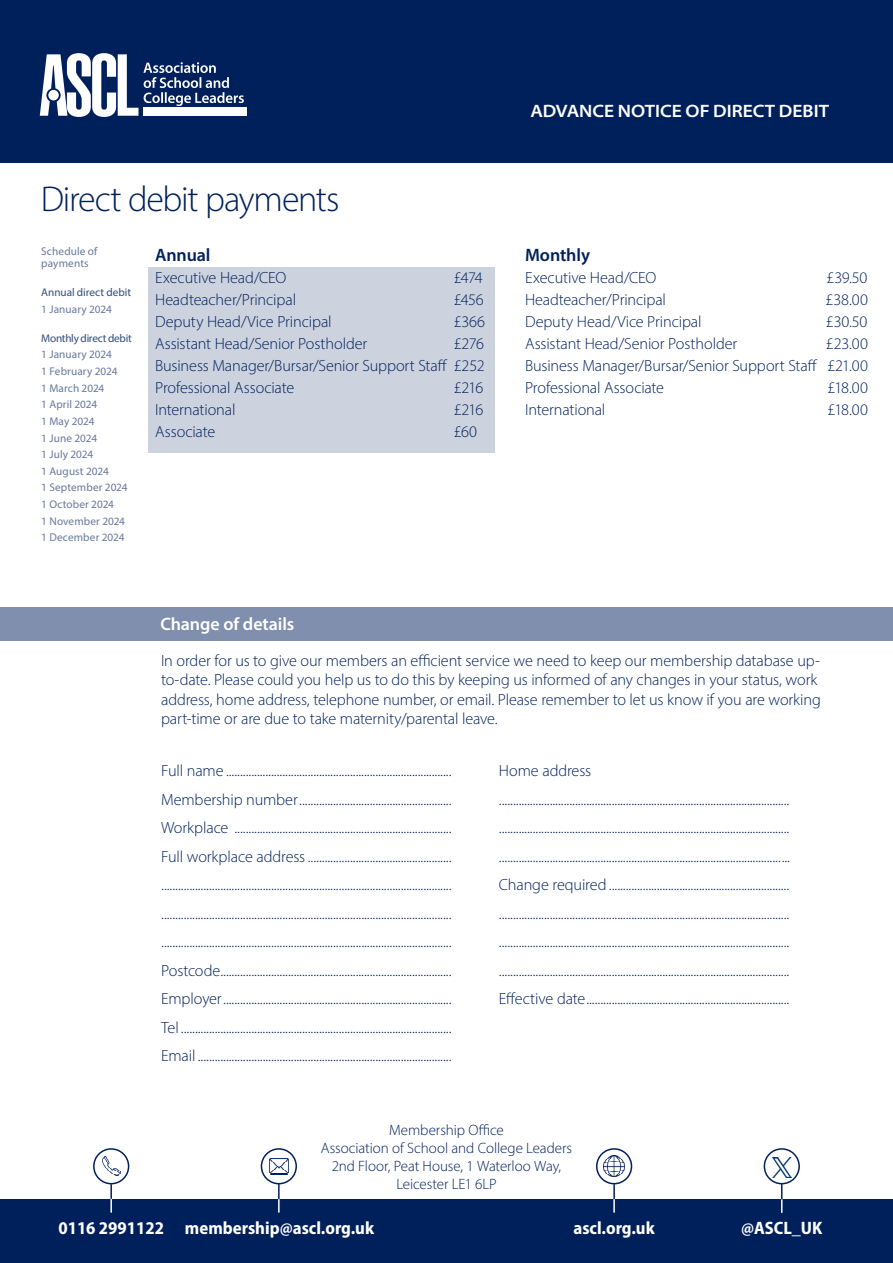
<style>
.page{position:relative;width:893px;height:1263px;background:#fff}
.page>*{position:absolute;margin:0;border:0;box-sizing:border-box;transform-origin:0 0}
.ASCL_document_title{font:300 36px "Myriad Pro";letter-spacing:-.03em;color:#00205c}
.t1{font:700 semi-condensed 18px "Myriad Pro";color:#fff}
.Guidance_paper_number{font:600 semi-expanded 18px "Myriad Pro";color:#fff}
.ASCL_course_text{font:600 18px "Myriad Pro";letter-spacing:-.005em;color:#fff}
.ASCL_Crosshead{font:600 18px "Myriad Pro";letter-spacing:-.01em;color:#00205c}
.ASCL_programme{font:300 16.2px/28.5px "Myriad Pro";letter-spacing:-.01em;color:#00205c}
.t2{font:300 15px "Myriad Pro";letter-spacing:-.005em;color:#00205c}
.t3{font:11.25px/12.3px "Myriad Pro";letter-spacing:.01em;color:#66799d}
.t4{font:11.25px "Myriad Pro";letter-spacing:-.025em;color:#334c7c}
.t5{font:11.25px "Myriad Pro";letter-spacing:-.005em;color:#334c7c}
</style>
<div class="page">
<div style="left:0;top:1199px;width:893px;height:64px;background:#00205c"></div>
<img style="left:102px;top:1157px;width:8px;height:6px">
<img style="left:103px;top:1165px;width:18px;height:9px">
<div style="left:93px;top:1148px;width:36px;height:36px;border:2px solid #00205c;border-radius:50%"></div>
<svg style="left:110px;top:1184px;width:2px;height:28px"></svg>
<img style="left:269px;top:1158px;width:19px;height:16px">
<svg style="left:270px;top:1174px;width:18px;height:1px"></svg>
<div style="left:261px;top:1148px;width:36px;height:36px;border:2px solid #00205c;border-radius:50%"></div>
<svg style="left:278px;top:1184px;width:2px;height:28px"></svg>
<img style="left:603px;top:1156px;width:21px;height:21px">
<div style="left:596px;top:1148px;width:36px;height:36px;border:2px solid #00205c;border-radius:50%"></div>
<svg style="left:613px;top:1184px;width:2px;height:28px"></svg>
<div style="left:764px;top:1148px;width:36px;height:36px;border:2px solid #00205c;border-radius:50%"></div>
<svg style="left:781px;top:1184px;width:1px;height:28px"></svg>
<div style="left:0;top:0;width:893px;height:164px;background:#00205c"></div>
<img style="left:772px;top:1157px;width:19px;height:20px">
<div style="left:148px;top:267px;width:346px;height:185px;background:#ccd2de"></div>
<div style="left:0;top:607px;width:893px;height:33px;background:#808fad"></div>
<div style="left:143px;top:108px;width:104px;height:8px;background:#fff"></div>
<svg style="left:40px;top:53px;width:204px;height:64px"></svg>
<p class="ASCL_document_title" style="left:41px;top:177px;width:300px">Direct debit payments</p>
<p class="t3" style="left:41px;top:245px;width:58px">Schedule of payments</p>
<p class="t5" style="left:41px;top:285px;width:92px">Annual direct debit</p>
<p class="t3" style="left:41px;top:303px;width:72px">1 January 2024</p>
<p class="t4" style="left:41px;top:331px;width:92px">Monthly direct debit</p>
<p class="t3" style="left:41px;top:348px;width:72px">1 January 2024</p>
<p class="t3" style="left:41px;top:365px;width:78px">1 February 2024</p>
<p class="t3" style="left:41px;top:382px;width:65px">1 March 2024</p>
<p class="t3" style="left:41px;top:398px;width:57px">1 April 2024</p>
<p class="t3" style="left:41px;top:415px;width:55px">1 May 2024</p>
<p class="t3" style="left:41px;top:431px;width:57px">1 June 2024</p>
<p class="t3" style="left:41px;top:448px;width:53px">1 July 2024</p>
<p class="t3" style="left:41px;top:465px;width:69px">1 August 2024</p>
<p class="t3" style="left:41px;top:481px;width:88px">1 September 2024</p>
<p class="t3" style="left:41px;top:498px;width:74px">1 October 2024</p>
<p class="t3" style="left:41px;top:515px;width:85px">1 November 2024</p>
<p class="t3" style="left:41px;top:531px;width:85px">1 December 2024</p>
<p class="ASCL_Crosshead" style="left:155px;top:244px;width:57px">Annual</p>
<p class="ASCL_programme" style="left:155px;top:263px;width:133px">Executive Head/CEO</p>
<p class="ASCL_programme" style="left:454px;top:263px;width:30px">£474</p>
<p class="ASCL_programme" style="left:155px;top:285px;width:142px">Headteacher/Principal</p>
<p class="ASCL_programme" style="left:454px;top:285px;width:32px">£456</p>
<p class="ASCL_programme" style="left:155px;top:307px;width:178px">Deputy Head/Vice Principal</p>
<p class="ASCL_programme" style="left:454px;top:307px;width:33px">£366</p>
<p class="ASCL_programme" style="left:155px;top:329px;width:214px">Assistant Head/Senior Postholder</p>
<p class="ASCL_programme" style="left:454px;top:329px;width:32px">£276</p>
<p class="ASCL_programme" style="left:155px;top:351px;width:331px">Business Manager/Bursar/Senior Support Staff £252</p>
<p class="ASCL_programme" style="left:155px;top:373px;width:141px">Professional Associate</p>
<p class="ASCL_programme" style="left:454px;top:373px;width:31px">£216</p>
<p class="ASCL_programme" style="left:155px;top:395px;width:82px">International</p>
<p class="ASCL_programme" style="left:454px;top:395px;width:31px">£216</p>
<p class="ASCL_programme" style="left:155px;top:417px;width:62px">Associate</p>
<p class="ASCL_programme" style="left:454px;top:417px;width:25px">£60</p>
<p class="ASCL_course_text" style="left:160px;top:613px;width:135px">Change of details</p>
<p class="Guidance_paper_number" style="left:530px;top:99px;width:300px">ADVANCE NOTICE OF DIRECT DEBIT</p>
<p class="ASCL_Crosshead" style="left:525px;top:244px;width:66px">Monthly</p>
<p class="ASCL_programme" style="left:525px;top:263px;width:133px">Executive Head/CEO</p>
<p class="ASCL_programme" style="left:826px;top:263px;width:42px">£39.50</p>
<p class="ASCL_programme" style="left:525px;top:285px;width:142px">Headteacher/Principal</p>
<p class="ASCL_programme" style="left:826px;top:285px;width:44px">£38.00</p>
<p class="ASCL_programme" style="left:525px;top:307px;width:178px">Deputy Head/Vice Principal</p>
<p class="ASCL_programme" style="left:826px;top:307px;width:43px">£30.50</p>
<p class="ASCL_programme" style="left:525px;top:329px;width:214px">Assistant Head/Senior Postholder</p>
<p class="ASCL_programme" style="left:826px;top:329px;width:44px">£23.00</p>
<p class="ASCL_programme" style="left:525px;top:351px;width:344px">Business Manager/Bursar/Senior Support Staff £21.00</p>
<p class="ASCL_programme" style="left:525px;top:373px;width:141px">Professional Associate</p>
<p class="ASCL_programme" style="left:827px;top:373px;width:42px">£18.00</p>
<p class="ASCL_programme" style="left:525px;top:395px;width:82px">International</p>
<p class="ASCL_programme" style="left:827px;top:395px;width:42px">£18.00</p>
<p class="ASCL_programme" style="left:161px;top:650px;width:661px;line-height:19.5px">In order for us to give our members an efficient service we need to keep our membership database up&shy;to-date. Please could you help us to do this by keeping us informed of any changes in your status, work address, home address, telephone number, or email. Please remember to let us know if you are working part-time or are due to take maternity/parental leave.</p>
<p class="ASCL_programme" style="left:161px;top:756px;width:292px">Full name ................................................................................</p>
<p class="ASCL_programme" style="left:161px;top:785px;width:292px">Membership number......................................................</p>
<p class="ASCL_programme" style="left:161px;top:813px;width:292px">Workplace .............................................................................</p>
<p class="ASCL_programme" style="left:161px;top:842px;width:292px">Full workplace address................................................... .......................................................................................................</p>
<p class="ASCL_programme" style="left:161px;top:899px;width:292px">.......................................................................................................</p>
<p class="ASCL_programme" style="left:161px;top:927px;width:292px">.......................................................................................................<br>Postcode..................................................................................</p>
<p class="ASCL_programme" style="left:161px;top:984px;width:292px">Employer.................................................................................</p>
<p class="ASCL_programme" style="left:161px;top:1013px;width:292px">Tel ................................................................................................<br>Email ..........................................................................................</p>
<p class="ASCL_programme" style="left:499px;top:756px;width:94px">Home address</p>
<p class="ASCL_programme" style="left:499px;top:785px;width:292px">.......................................................................................................</p>
<p class="ASCL_programme" style="left:499px;top:813px;width:292px">.......................................................................................................</p>
<p class="ASCL_programme" style="left:499px;top:842px;width:292px">.......................................................................................................<br>Change required ................................................................</p>
<p class="ASCL_programme" style="left:499px;top:899px;width:292px">.......................................................................................................</p>
<p class="ASCL_programme" style="left:499px;top:927px;width:292px">.......................................................................................................</p>
<p class="ASCL_programme" style="left:499px;top:956px;width:292px">.......................................................................................................<br>Effective date........................................................................</p>
<p class="t2" style="left:389px;top:1121px;width:116px">Membership Office</p>
<p class="t2" style="left:321px;top:1139px;width:253px">Association of School and College Leaders</p>
<p class="t2" style="left:332px;top:1157px;width:231px">2nd Floor, Peat House, 1 Waterloo Way,</p>
<p class="t2" style="left:396px;top:1175px;width:102px">Leicester LE1 6LP</p>
<p class="t1" style="left:58px;top:1216px;width:317px">0116 2991122 membership@ascl.org.uk</p>
<p class="t1" style="left:573px;top:1216px;width:83px">ascl.org.uk</p>
<p class="t1" style="left:741px;top:1216px;width:83px">@ASCL_UK</p>
</div>
